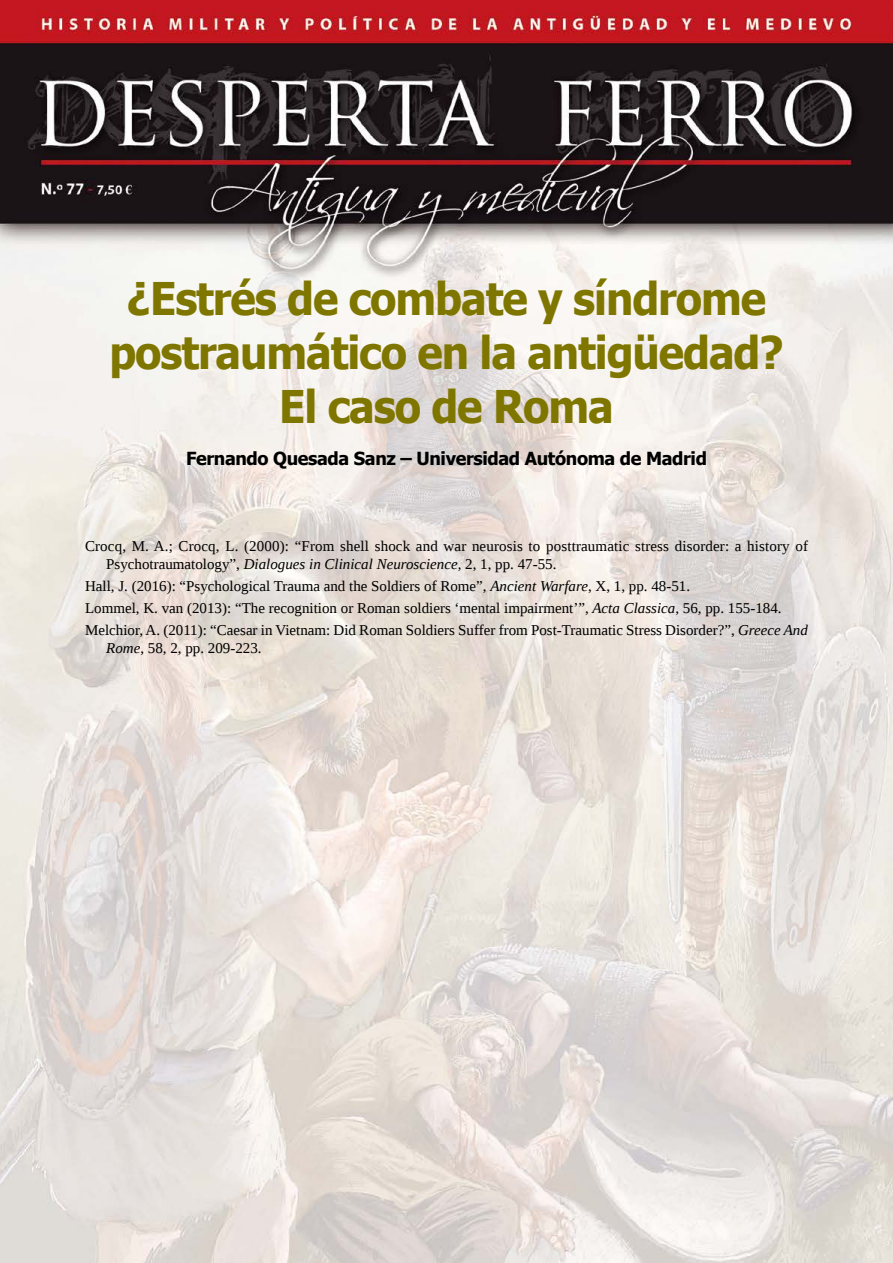
<style>
.page{position:relative;width:893px;height:1263px;background:#fff}
.page>*{position:absolute;margin:0;border:0;box-sizing:border-box;transform-origin:0 0}
.t1{font:700 45px/54px "Tahoma";letter-spacing:-.025em;color:#7f7600;text-align:center;scale:.95 1}
.t2{font:700 18px "Tahoma";letter-spacing:-.02em;color:#000}
.t3{font:15px/22.2px "Liberation Serif";color:#000}
.s1{font-style:italic}
</style>
<div class="page">
<img style="left:0;top:0;width:893px;height:1263px">
<h1 class="t1" style="left:109px;top:274px;width:711px">¿Estrés de combate y síndrome postraumático en la antigüedad?<br>El caso de Roma</h1>
<p class="t2" style="left:186px;top:445px;width:523px">Fernando Quesada Sanz – Universidad Autónoma de Madrid</p>
<p class="t3" style="left:106px;top:536px;width:703px;line-height:18px;text-indent:-21px">Crocq, M. A.; Crocq, L. (2000): “From shell shock and war neurosis to posttraumatic stress disorder: a history of<br>Psychotraumatology”, <span class="s1">Dialogues in Clinical Neuroscience,</span> 2, 1, pp. 47-55.</p>
<p class="t3" style="left:85px;top:575px;width:724px">Hall, J. (2016): “Psychological Trauma and the Soldiers of Rome”, <span class="s1">Ancient Warfare</span>, X, 1, pp. 48-51.<br>Lommel, K. van (2013): “The recognition or Roman soldiers ‘mental impairment’”, <span class="s1">Acta Classica</span>, 56, pp. 155-184.<br>Melchior, A. (2011): “Caesar in Vietnam: Did Roman Soldiers Suffer from Post-Traumatic Stress Disorder?”, <span class="s1">Greece And</span></p>
<p class="t3" style="left:106px;top:637px;width:157px"><span class="s1">Rome</span>, 58, 2, pp. 209-223.</p>
</div>
